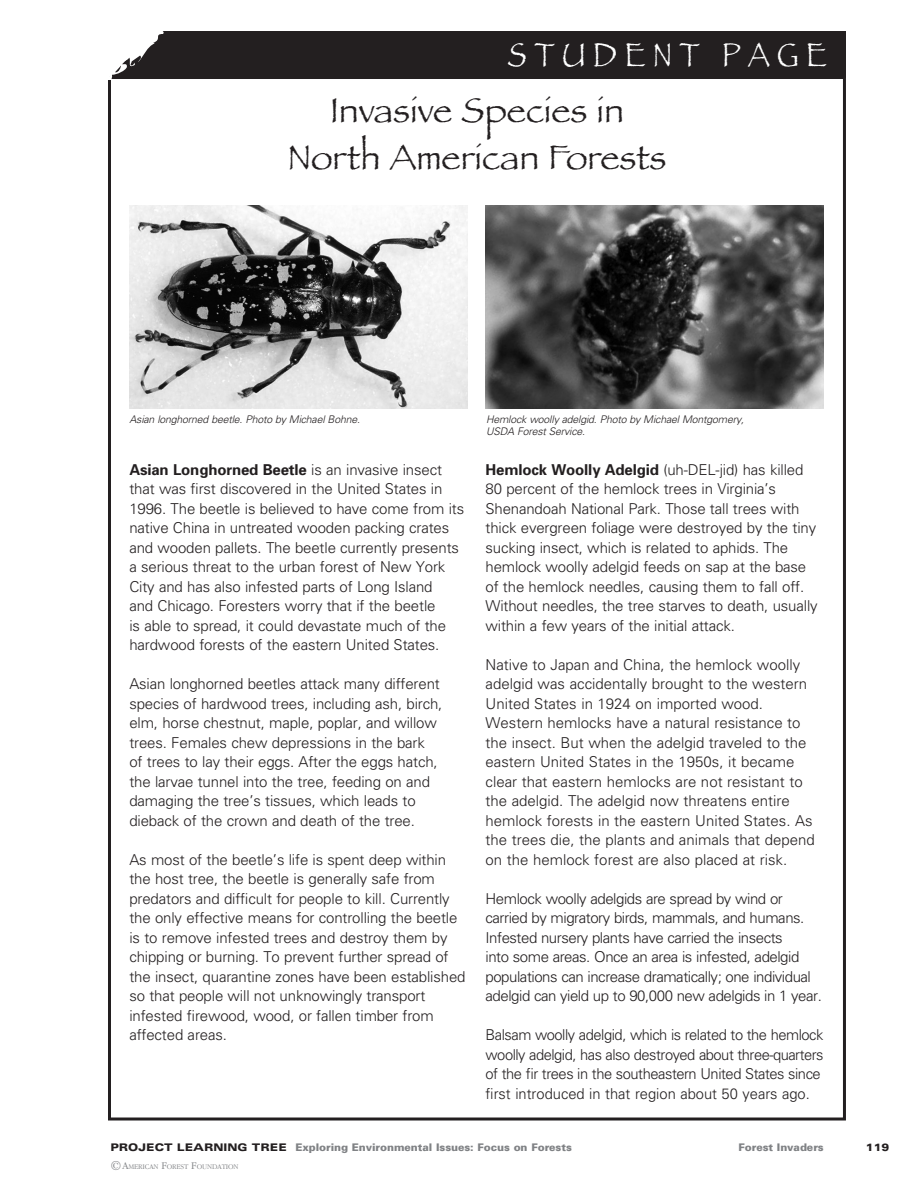
<style>
.page{position:relative;width:918px;height:1188px;background:#fff}
.page>*{position:absolute;margin:0;border:0;box-sizing:border-box;transform-origin:0 0}
.t1{font:36px/46.5px "Papyrus";color:#231f20;text-align:center}
.t2{font:34.5px "Papyrus";letter-spacing:.25em;color:#fff;scale:.85 1}
.t3{font:300 15px/19.5px "Univers";letter-spacing:-.01em;color:#231f20}
.t4{font:300 15px/19.5px "Univers";letter-spacing:-.03em;color:#231f20}
.Endnotes_Text{font:italic 300 10.5px/12.6px "Univers";letter-spacing:-.015em;color:#231f20}
.t5{font:900 10.5px "Univers";letter-spacing:-.005em;color:#808285}
.t6{font:900 expanded 10.5px "Univers";color:#231f20}
.t7{font:300 7.35px "Garamond IT Cby BT";letter-spacing:-.005em;color:#808285}
.s1{font-weight:700}
.s2{font-stretch:expanded;color:#231f20}
.s3{font-size:13.5px}
.s4{font-size:10.5px}
</style>
<div class="page">
<div style="left:6px;top:31px;width:840px;height:46px;background:#231f20"></div>
<svg style="left:6px;top:31px;width:188px;height:144px"></svg>
<img style="left:129px;top:205px;width:339px;height:203px">
<img style="left:486px;top:205px;width:338px;height:203px">
<h2 class="t2" style="left:508px;top:34px;width:377px">STUDENT PAGE</h2>
<p class="t1" style="left:288px;top:87px;width:380px">Invasive Species in<br>North American Forests</p>
<p class="Endnotes_Text" style="left:129px;top:412px;width:232px">Asian longhorned beetle. Photo by Michael Bohne.</p>
<p class="Endnotes_Text" style="left:486px;top:412px;width:260px">Hemlock woolly adelgid. Photo by Michael Montgomery,<br>USDA Forest Service.</p>
<p class="t3" style="left:129px;top:459px;width:336px"><span class="s1">Asian Longhorned Beetle</span> is an invasive insect that was first discovered in the United States in 1996. The beetle is believed to have come from its native China in untreated wooden packing crates and wooden pallets. The beetle currently presents a serious threat to the urban forest of New York City and has also infested parts of Long Island<br>and Chicago. Foresters worry that if the beetle<br>is able to spread, it could devastate much of the hardwood forests of the eastern United States.</p>
<p class="t3" style="left:129px;top:674px;width:315px">Asian longhorned beetles attack many different species of hardwood trees, including ash, birch, elm, horse chestnut, maple, poplar, and willow trees. Females chew depressions in the bark<br>of trees to lay their eggs. After the eggs hatch, the larvae tunnel into the tree, feeding on and damaging the tree’s tissues, which leads to dieback of the crown and death of the tree.</p>
<p class="t3" style="left:129px;top:849px;width:338px">As most of the beetle’s life is spent deep within the host tree, the beetle is generally safe from predators and difficult for people to kill. Currently the only effective means for controlling the beetle is to remove infested trees and destroy them by chipping or burning. To prevent further spread of the insect, quarantine zones have been established so that people will not unknowingly transport infested firewood, wood, or fallen timber from affected areas.</p>
<p class="t3" style="left:486px;top:459px;width:334px"><span class="s1">Hemlock Woolly Adelgid</span> (uh-DEL-jid) has killed 80 percent of the hemlock trees in Virginia’s Shenandoah National Park. Those tall trees with thick evergreen foliage were destroyed by the tiny sucking insect, which is related to aphids. The hemlock woolly adelgid feeds on sap at the base of the hemlock needles, causing them to fall off.<br>Without needles, the tree starves to death, usually within a few years of the initial attack.</p>
<p class="t3" style="left:486px;top:654px;width:331px">Native to Japan and China, the hemlock woolly adelgid was accidentally brought to the western United States in 1924 on imported wood.<br>Western hemlocks have a natural resistance to the insect. But when the adelgid traveled to the eastern United States in the 1950s, it became clear that eastern hemlocks are not resistant to the adelgid. The adelgid now threatens entire hemlock forests in the eastern United States. As the trees die, the plants and animals that depend on the hemlock forest are also placed at risk.</p>
<p class="t4" style="left:486px;top:888px;width:338px">Hemlock woolly adelgids are spread by wind or carried by migratory birds, mammals, and humans.<br>Infested nursery plants have carried the insects<br>into some areas. Once an area is infested, adelgid populations can increase dramatically; one individual adelgid can yield up to 90,000 new adelgids in 1 year.</p>
<p class="t4" style="left:486px;top:1025px;width:340px">Balsam woolly adelgid, which is related to the hemlock woolly adelgid, has also destroyed about three-quarters of the fir trees in the southeastern United States since first introduced in that region about 50 years ago.</p>
<p class="t5" style="left:110px;top:1140px;width:463px"><span class="s2">PROJECT LEARNING TREE</span> Exploring Environmental Issues: Focus on Forests</p>
<p class="t5" style="left:738px;top:1140px;width:87px">Forest Invaders</p>
<p class="t6" style="left:866px;top:1141px;width:25px">119</p>
<p class="t7" style="left:110px;top:1162px;width:130px"><span class="s3">©</span><span class="s4">A</span>MERICAN <span class="s4">F</span>OREST <span class="s4">F</span>OUNDATION</p>
</div>
